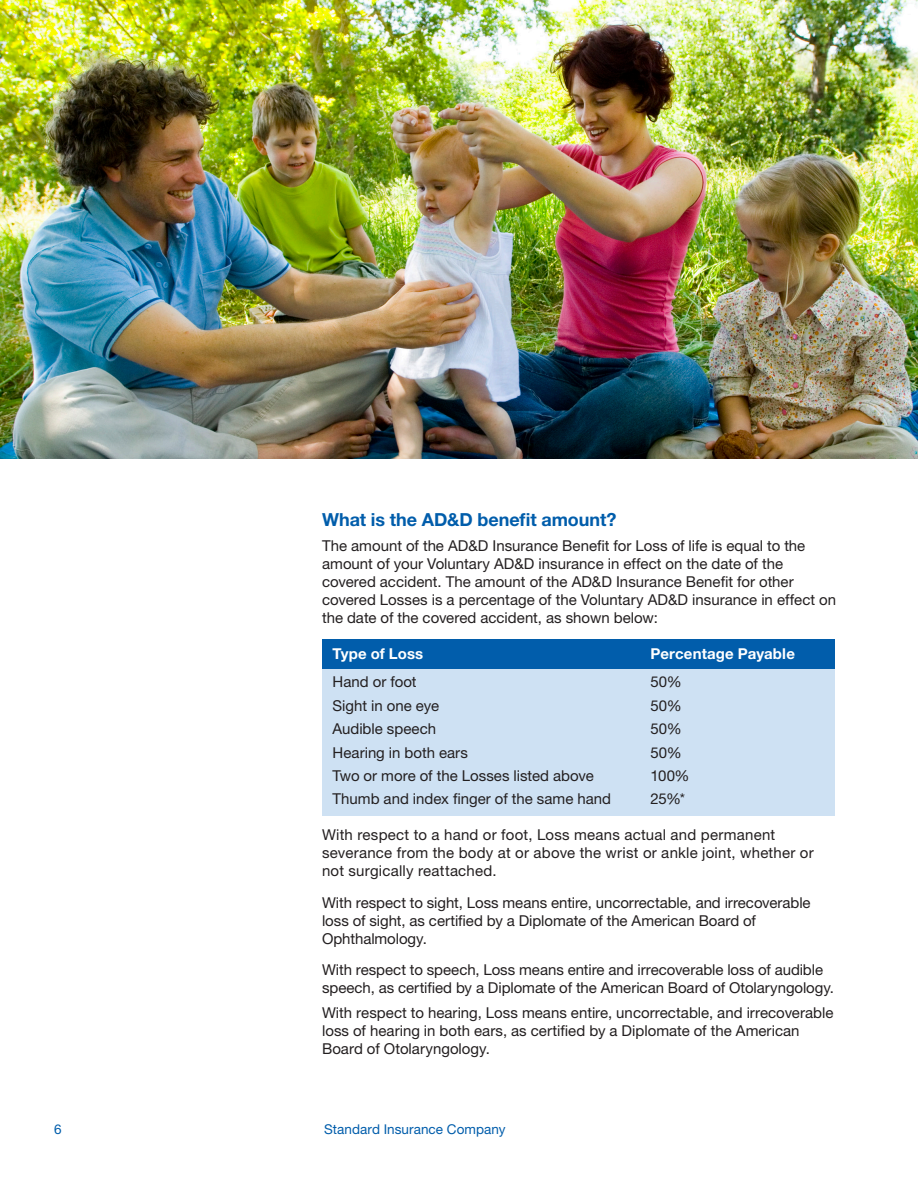
<style>
.page{position:relative;width:918px;height:1188px;background:#fff}
.page>*{position:absolute;margin:0;border:0;box-sizing:border-box;transform-origin:0 0}
.t1{font:700 18px "Helvetica Neue LT Std";letter-spacing:-.005em;color:#015dab}
.t2{font:15px/18px "Helvetica Neue LT Std";color:#231f20}
.t3{font:700 15px "Helvetica Neue LT Std";letter-spacing:.01em;color:#fff}
.t4{font:13.5px "Helvetica Neue LT Std";letter-spacing:.005em;color:#015dab}
</style>
<div class="page">
<img style="left:0;top:0;width:918px;height:459px">
<div style="left:322px;top:666px;width:513px;height:150px;background:#cee1f3"></div>
<div style="left:322px;top:639px;width:513px;height:30px;background:#015dab"></div>
<p class="t4" style="left:54px;top:1121px;width:9px">6</p>
<h4 class="t1" style="left:322px;top:508px;width:296px">What is the AD&amp;D benefit amount?</h4>
<p class="t2" style="left:322px;top:536px;width:516px">The amount of the AD&amp;D Insurance Benefit for Loss of life is equal to the amount of your Voluntary AD&amp;D insurance in effect on the date of the covered accident. The amount of the AD&amp;D Insurance Benefit for other covered Losses is a percentage of the Voluntary AD&amp;D insurance in effect on the date of the covered accident, as shown below:</p>
<p class="t3" style="left:333px;top:644px;width:92px">Type of Loss</p>
<p class="t3" style="left:651px;top:644px;width:146px">Percentage Payable</p>
<p class="t2" style="left:333px;top:673px;width:86px">Hand or foot</p>
<p class="t2" style="left:651px;top:673px;width:33px">50%</p>
<p class="t2" style="left:333px;top:696px;width:108px">Sight in one eye</p>
<p class="t2" style="left:651px;top:696px;width:33px">50%</p>
<p class="t2" style="left:333px;top:720px;width:105px">Audible speech</p>
<p class="t2" style="left:651px;top:720px;width:33px">50%</p>
<p class="t2" style="left:333px;top:743px;width:137px">Hearing in both ears</p>
<p class="t2" style="left:651px;top:743px;width:33px">50%</p>
<p class="t2" style="left:333px;top:766px;width:263px">Two or more of the Losses listed above</p>
<p class="t2" style="left:651px;top:766px;width:41px">100%</p>
<p class="t2" style="left:333px;top:790px;width:280px">Thumb and index finger of the same hand</p>
<p class="t2" style="left:651px;top:790px;width:36px">25%*</p>
<p class="t2" style="left:322px;top:826px;width:493px">With respect to a hand or foot, Loss means actual and permanent severance from the body at or above the wrist or ankle joint, whether or not surgically reattached.</p>
<p class="t2" style="left:322px;top:893px;width:490px">With respect to sight, Loss means entire, uncorrectable, and irrecoverable loss of sight, as certified by a Diplomate of the American Board of<br>Ophthalmology.</p>
<p class="t2" style="left:322px;top:961px;width:514px">With respect to speech, Loss means entire and irrecoverable loss of audible speech, as certified by a Diplomate of the American Board of Otolaryngology.</p>
<p class="t2" style="left:322px;top:1004px;width:513px">With respect to hearing, Loss means entire, uncorrectable, and irrecoverable loss of hearing in both ears, as certified by a Diplomate of the American<br>Board of Otolaryngology.</p>
<p class="t4" style="left:324px;top:1121px;width:183px">Standard Insurance Company</p>
</div>
